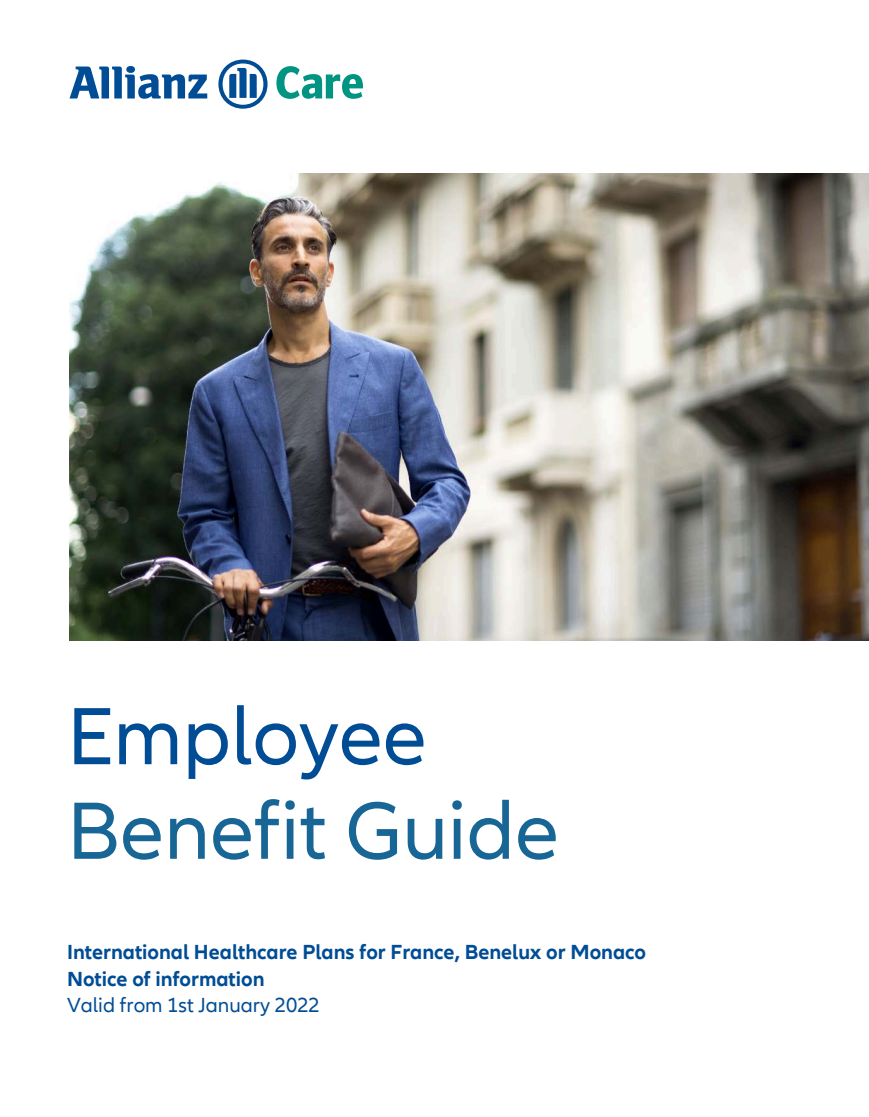
<style>
.page{position:relative;width:869px;height:1117px;background:#fff}
.page>*{position:absolute;margin:0;border:0;box-sizing:border-box;transform-origin:0 0}
.t1{font:84px/94.5px "Allianz Neo";color:#176695}
.Normal_1{font:700 21px/26.2px "Allianz Neo";color:#014d95}
.Normal_1-2{font:21px "Allianz Neo";color:#014d95}
.s1{color:#014d95}
</style>
<div class="page">
<img style="left:69px;top:174px;width:799px;height:466px">
<svg style="left:69px;top:66px;width:138px;height:33px"></svg>
<svg style="left:218px;top:60px;width:49px;height:49px"></svg>
<svg style="left:276px;top:66px;width:87px;height:33px"></svg>
<p class="t1" style="left:67px;top:691px;width:493px"><span class="s1">Employee<br></span>Benefit Guide</p>
<p class="Normal_1" style="left:67px;top:939px;width:580px">International Healthcare Plans for France, Benelux or Monaco<br>Notice of information</p>
<p class="Normal_1-2" style="left:67px;top:992px;width:254px">Valid from 1st January 2022</p>
</div>
